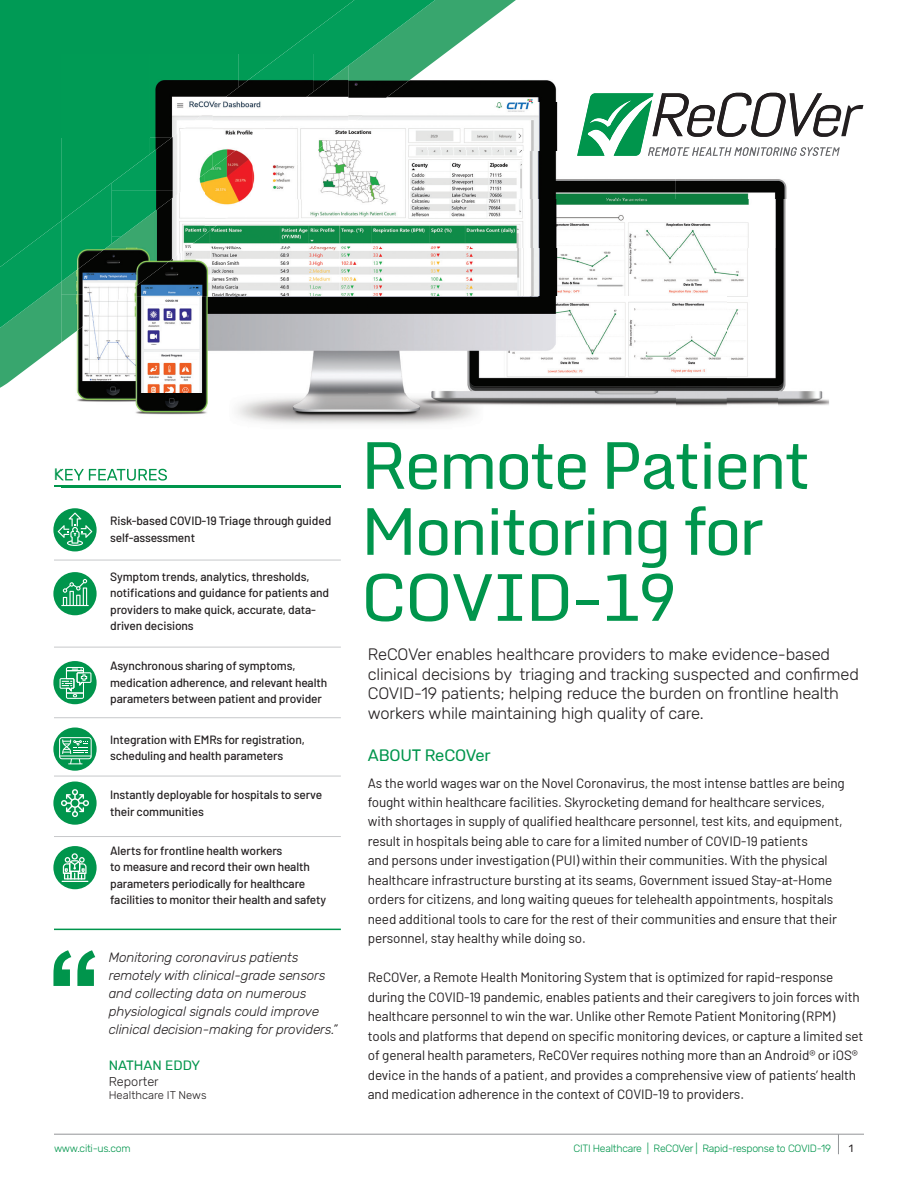
<style>
.page{position:relative;width:918px;height:1188px;background:#fff}
.page>*{position:absolute;margin:0;border:0;box-sizing:border-box;transform-origin:0 0}
.t1{font:66px/66px "Monda";letter-spacing:-.05em;color:#00954c}
.t2{font:300 16.5px/19.5px "Rubik";letter-spacing:-.01em;color:#231f20}
.t3{font:16.5px "Rubik";letter-spacing:-.01em;color:#00954c}
.t4{font:13.5px/19.5px "Barlow";letter-spacing:-.01em;color:#231f20}
.t5{font:italic 300 13.5px/18px "Rubik";letter-spacing:-.01em;color:#231f20}
.t6{font:13.5px "Rubik";color:#00954c}
.t7{font:300 12.75px "Rubik";color:#231f20}
.t8{font:500 12px/16.5px "Barlow";letter-spacing:-.01em;color:#231f20}
.t9{font:300 11.25px "Rubik";color:#231f20}
.t10{font:300 10.5px "Rubik";letter-spacing:-.025em;color:#00954c}
.t11{font:10.5px "Rubik";color:#231f20}
</style>
<div class="page">
<hr style="left:54px;top:1134px;width:810px;height:1px;background:#939598">
<svg style="left:838px;top:1135px;width:1px;height:19px"></svg>
<svg style="left:0;top:0;width:516px;height:388px;fill:#38a66e"></svg>
<svg style="left:0;top:0;width:435px;height:328px;background:#18a162"></svg>
<div style="left:0;top:0;width:354px;height:267px;background:#009a55"></div>
<hr style="left:54px;top:486px;width:287px;height:1px;background:#00954c">
<div style="left:53px;top:782px;width:44px;height:43px;background:#00954c;border-radius:50%"></div>
<svg style="left:61px;top:789px;width:28px;height:28px"></svg>
<div style="left:53px;top:846px;width:44px;height:43px;background:#00954c;border-radius:50%"></div>
<svg style="left:62px;top:853px;width:26px;height:29px"></svg>
<div style="left:53px;top:728px;width:44px;height:43px;background:#00954c;border-radius:50%"></div>
<svg style="left:59px;top:737px;width:33px;height:27px"></svg>
<svg style="left:53px;top:661px;width:44px;height:43px"></svg>
<svg style="left:60px;top:667px;width:31px;height:32px"></svg>
<hr style="left:54px;top:560px;width:287px;height:1px;background:#c7c8ca">
<hr style="left:54px;top:647px;width:287px;height:1px;background:#c7c8ca">
<hr style="left:54px;top:717px;width:287px;height:1px;background:#c7c8ca">
<hr style="left:54px;top:776px;width:287px;height:1px;background:#c7c8ca">
<hr style="left:54px;top:836px;width:287px;height:1px;background:#c7c8ca">
<hr style="left:54px;top:929px;width:287px;height:1px;background:#00954c">
<div style="left:53px;top:508px;width:44px;height:43px;background:#00954c;border-radius:50%"></div>
<svg style="left:58px;top:513px;width:34px;height:33px"></svg>
<div style="left:53px;top:572px;width:44px;height:43px;background:#00954c;border-radius:50%"></div>
<svg style="left:61px;top:579px;width:28px;height:27px"></svg>
<img style="left:444px;top:54px;width:334px;height:48px">
<img style="left:317px;top:102px;width:241px;height:49px">
<img style="left:254px;top:151px;width:422px;height:48px">
<img style="left:205px;top:199px;width:573px;height:49px">
<img style="left:778px;top:199px;width:51px;height:207px">
<img style="left:125px;top:248px;width:602px;height:49px">
<img style="left:727px;top:248px;width:51px;height:157px">
<img style="left:61px;top:297px;width:666px;height:127px">
<img style="left:61px;top:468px;width:280px;height:20px">
<img style="left:253px;top:92px;width:96px;height:58px">
<img style="left:348px;top:54px;width:96px;height:48px">
<img style="left:205px;top:145px;width:48px;height:89px">
<img style="left:348px;top:102px;width:33px;height:24px">
<img style="left:157px;top:191px;width:48px;height:80px">
<img style="left:253px;top:150px;width:64px;height:48px">
<img style="left:61px;top:236px;width:96px;height:59px">
<img style="left:61px;top:295px;width:64px;height:48px">
<img style="left:212px;top:54px;width:101px;height:91px">
<img style="left:313px;top:54px;width:51px;height:38px">
<img style="left:150px;top:138px;width:62px;height:53px">
<img style="left:61px;top:221px;width:51px;height:61px">
<img style="left:212px;top:145px;width:31px;height:23px">
<img style="left:111px;top:191px;width:71px;height:45px">
<svg style="left:111px;top:236px;width:11px;height:8px"></svg>
<img style="left:61px;top:54px;width:178px;height:84px">
<img style="left:238px;top:54px;width:45px;height:33px">
<div style="left:61px;top:137px;width:89px;height:84px;background:#009b55"></div>
<img style="left:150px;top:137px;width:22px;height:17px">
<img style="left:367px;top:442px;width:441px;height:48px">
<img style="left:61px;top:469px;width:106px;height:12px">
<img style="left:61px;top:486px;width:280px;height:1px">
<svg style="left:654px;top:93px;width:209px;height:63px"></svg>
<img style="left:577px;top:93px;width:77px;height:63px">
<img style="left:614px;top:100px;width:38px;height:56px">
<svg style="left:53px;top:950px;width:42px;height:36px"></svg>
<p class="t8" style="left:110px;top:511px;width:223px">Risk-based COVID-19 Triage through guided self-assessment</p>
<p class="t8" style="left:110px;top:567px;width:221px">Symptom trends, analytics, thresholds, notifications and guidance for patients and providers to make quick, accurate, data&shy;driven decisions</p>
<p class="t8" style="left:110px;top:657px;width:219px">Asynchronous sharing of symptoms, medication adherence, and relevant health parameters between patient and provider</p>
<p class="t8" style="left:110px;top:730px;width:196px">Integration with EMRs for registration, scheduling and health parameters</p>
<p class="t8" style="left:110px;top:786px;width:214px">Instantly deployable for hospitals to serve their communities</p>
<p class="t8" style="left:110px;top:841px;width:218px">Alerts for frontline health workers<br>to measure and record their own health parameters periodically for healthcare facilities to monitor their health and safety</p>
<p class="t5" style="left:109px;top:949px;width:230px">Monitoring coronavirus patients remotely with clinical-grade sensors and collecting data on numerous physiological signals could improve clinical decision-making for providers.”</p>
<p class="t6" style="left:109px;top:1058px;width:93px">NATHAN EDDY</p>
<p class="t7" style="left:109px;top:1074px;width:51px">Reporter</p>
<p class="t9" style="left:109px;top:1089px;width:99px">Healthcare IT News</p>
<h1 class="t1" style="left:360px;top:500px;width:405px">Monitoring for<br>COVID-19</h1>
<p class="t2" style="left:368px;top:645px;width:493px">ReCOVer enables healthcare providers to make evidence-based clinical decisions by triaging and tracking suspected and confirmed COVID-19 patients; helping reduce the burden on frontline health workers while maintaining high quality of care.</p>
<p class="t3" style="left:368px;top:746px;width:124px">ABOUT ReCOVer</p>
<p class="t4" style="left:368px;top:772px;width:478px">As the world wages war on the Novel Coronavirus, the most intense battles are being fought within healthcare facilities. Skyrocketing demand for healthcare services, with shortages in supply of qualified healthcare personnel, test kits, and equipment, result in hospitals being able to care for a limited number of COVID-19 patients<br>and persons under investigation (PUI) within their communities. With the physical healthcare infrastructure bursting at its seams, Government issued Stay-at-Home orders for citizens, and long waiting queues for telehealth appointments, hospitals need additional tools to care for the rest of their communities and ensure that their personnel, stay healthy while doing so.</p>
<p class="t4" style="left:368px;top:967px;width:497px">ReCOVer, a Remote Health Monitoring System that is optimized for rapid-response during the COVID-19 pandemic, enables patients and their caregivers to join forces with healthcare personnel to win the war. Unlike other Remote Patient Monitoring (RPM) tools and platforms that depend on specific monitoring devices, or capture a limited set of general health parameters, ReCOVer requires nothing more than an Android® or iOS® device in the hands of a patient, and provides a comprehensive view of patients’ health and medication adherence in the context of COVID-19 to providers.</p>
<p class="t10" style="left:54px;top:1142px;width:78px">www.citi-us.com</p>
<p class="t10" style="left:574px;top:1142px;width:259px">CITI Healthcare | ReCOVer | Rapid-response to COVID-19</p>
<p class="t11" style="left:849px;top:1142px;width:6px">1</p>
</div>
